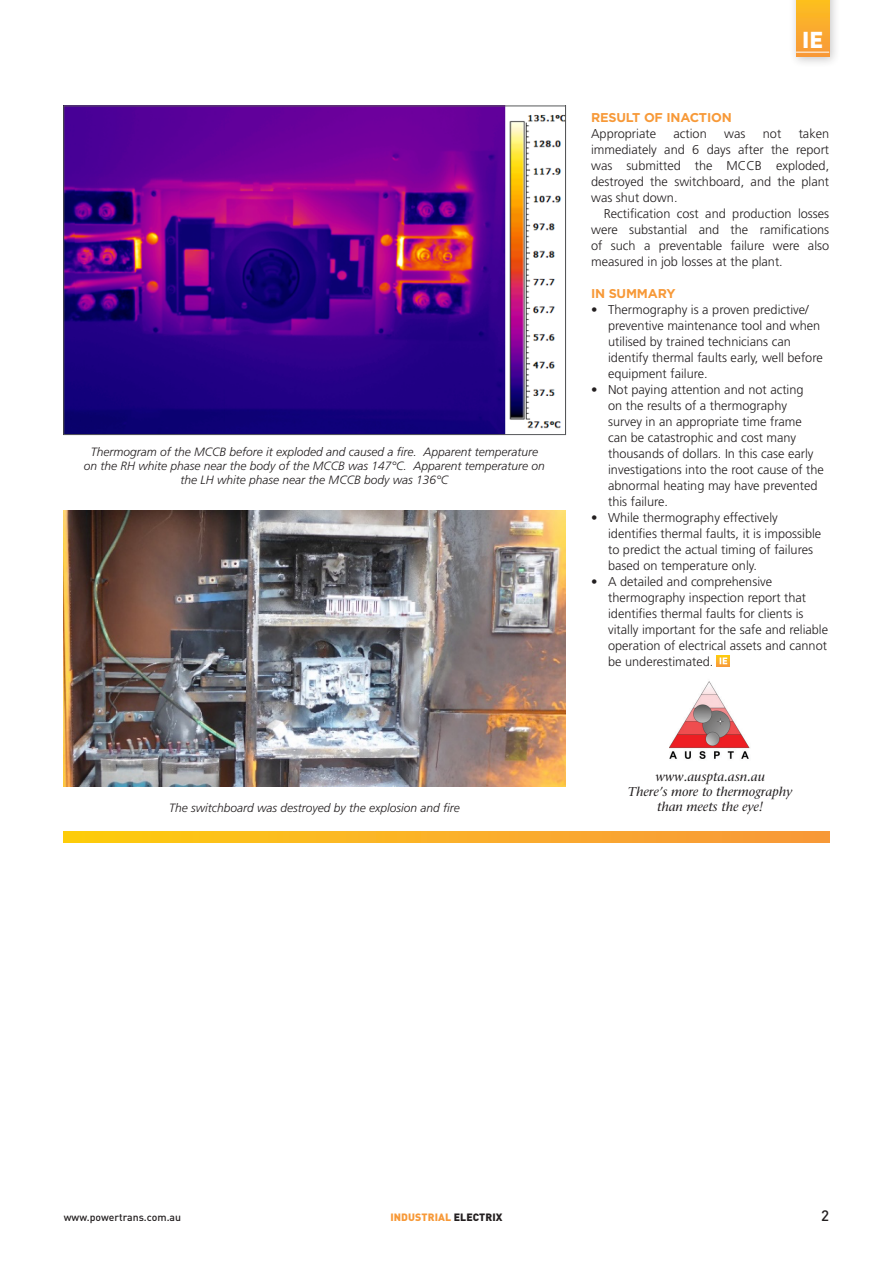
<style>
.page{position:relative;width:893px;height:1263px;background:#fff}
.page>*{position:absolute;margin:0;border:0;box-sizing:border-box;transform-origin:0 0}
.t1{font:900 22.65px "DIN Pro";color:#fff}
.t2{font:500 15px "DIN Pro";color:#231f20}
.BODY_COPY{font:300 12.75px/16px "Frutiger";color:#231f20}
.NO_INDENT_PARA{font:300 12.75px/16px "Frutiger";color:#231f20;text-align:justify}
.BODY_COPY-2{font:italic 12.75px/15px "Stone Serif";color:#231f20;text-align:center}
.PARA_HEADING{font:700 12.75px "Gotham";letter-spacing:-.015em;color:#f79938}
.PIC_CAPTION{font:italic 300 12px/14.4px "Frutiger";color:#231f20;text-align:center}
.t3{font:500 10.5px "DIN Pro";color:#231f20}
.t4{font:900 10.5px "DIN Pro";letter-spacing:.01em;color:#f79938}
.s1{color:#231f20}
</style>
<div class="page">
<div style="left:789px;top:0;width:51px;height:68px;background:#231f20;opacity:.25"></div>
<svg style="left:796px;top:0;width:33px;height:57px;background:#faac2d"></svg>
<hr style="left:796px;top:52px;width:33px;height:1px;background:#fff">
<svg style="left:717px;top:655px;width:13px;height:11px"></svg>
<img style="left:670px;top:681px;width:80px;height:78px">
<img style="left:66px;top:108px;width:498px;height:325px">
<div style="left:64px;top:106px;width:502px;height:329px;border:1px solid #57585a"></div>
<img style="left:64px;top:511px;width:502px;height:276px">
<svg style="left:64px;top:831px;width:765px;height:11px;background:#fab126"></svg>
<p class="PIC_CAPTION" style="left:84px;top:444px;width:462px">Thermogram of the MCCB before it exploded and caused a fire. Apparent temperature on the RH white phase near the body of the MCCB was 147°C. Apparent temperature on the LH white phase near the MCCB body was 136°C</p>
<p class="PIC_CAPTION" style="left:169px;top:800px;width:292px">The switchboard was destroyed by the explosion and fire</p>
<h1 class="t1" style="left:802px;top:20px;width:23px">IE</h1>
<p class="PARA_HEADING" style="left:591px;top:110px;width:142px">RESULT OF INACTION</p>
<p class="NO_INDENT_PARA" style="left:591px;top:126px;width:66px">Appropriate</p>
<p class="NO_INDENT_PARA" style="left:673px;top:126px;width:35px">action</p>
<p class="NO_INDENT_PARA" style="left:724px;top:126px;width:23px">was</p>
<p class="NO_INDENT_PARA" style="left:763px;top:126px;width:20px">not</p>
<p class="NO_INDENT_PARA" style="left:591px;top:126px;width:240px;text-indent:208px">taken immediately and 6 days after the report was submitted the MCCB exploded, destroyed the switchboard, and the plant was shut down.</p>
<p class="BODY_COPY" style="left:591px;top:206px;width:240px;text-align:justify;text-indent:13px">Rectification cost and production losses were substantial and the ramifications of such a preventable failure were also measured in job losses at the plant.</p>
<p class="PARA_HEADING" style="left:591px;top:286px;width:86px">IN SUMMARY</p>
<p class="BODY_COPY" style="left:608px;top:302px;width:216px;text-indent:-17px">• Thermography is a proven predictive/ preventive maintenance tool and when utilised by trained technicians can identify thermal faults early, well before equipment failure.</p>
<p class="BODY_COPY" style="left:608px;top:382px;width:217px;text-indent:-17px">• Not paying attention and not acting<br>on the results of a thermography survey in an appropriate time frame can be catastrophic and cost many thousands of dollars. In this case early investigations into the root cause of the abnormal heating may have prevented this failure.</p>
<p class="BODY_COPY" style="left:608px;top:510px;width:215px;text-indent:-17px">• While thermography effectively identifies thermal faults, it is impossible to predict the actual timing of failures based on temperature only.</p>
<p class="BODY_COPY" style="left:608px;top:574px;width:222px;text-indent:-17px">• A detailed and comprehensive thermography inspection report that identifies thermal faults for clients is vitally important for the safe and reliable operation of electrical assets and cannot be underestimated.</p>
<p class="BODY_COPY-2" style="left:655px;top:769px;width:111px">www.auspta.asn.au</p>
<p class="BODY_COPY-2" style="left:628px;top:784px;width:166px">There’s more to thermography than meets the eye!</p>
<p class="t3" style="left:64px;top:1208px;width:119px">www.powertrans.com.au</p>
<p class="t4" style="left:390px;top:1208px;width:114px">INDUSTRIAL <span class="s1">ELECTRIX</span></p>
<p class="t2" style="left:821px;top:1203px;width:9px">2</p>
</div>
